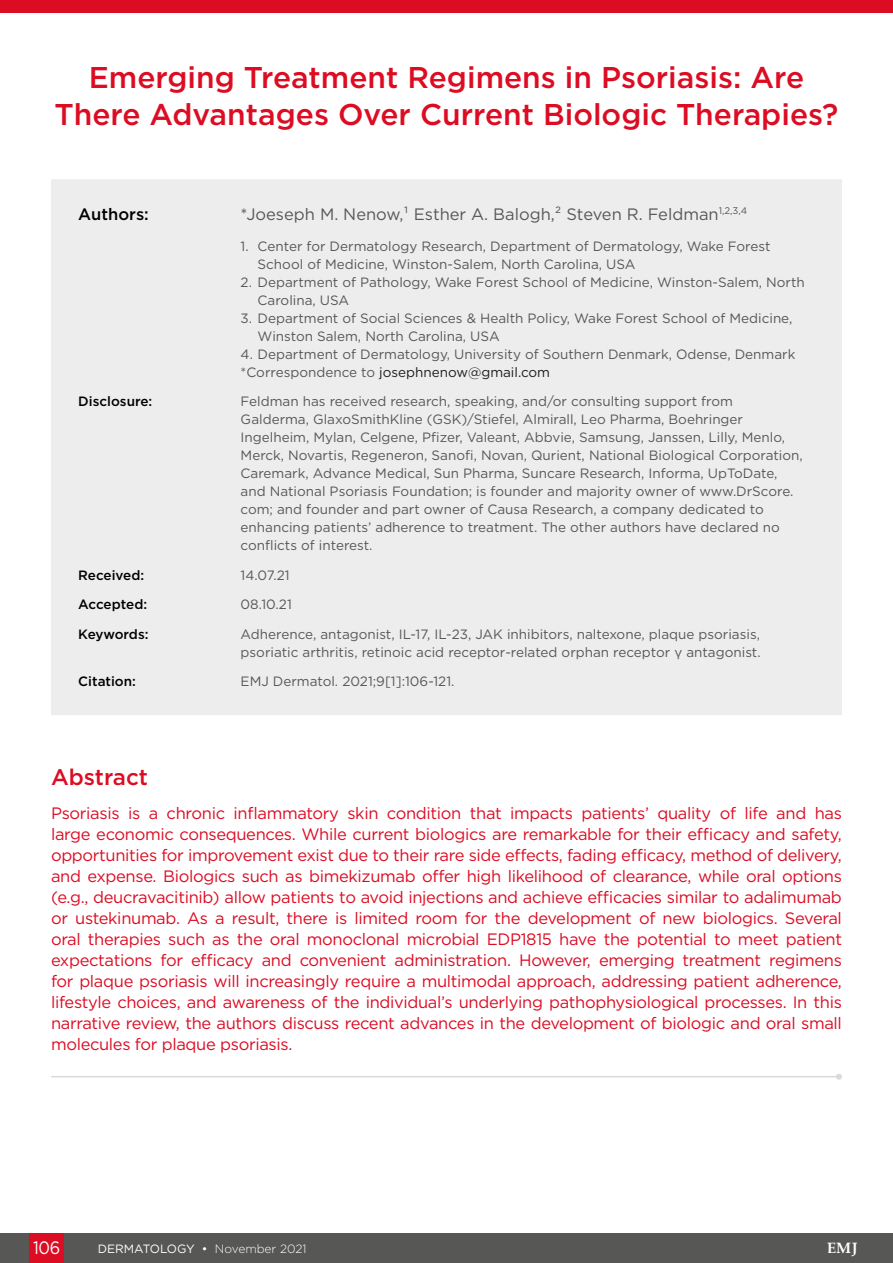
<style>
.page{position:relative;width:893px;height:1263px;background:#fff}
.page>*{position:absolute;margin:0;border:0;box-sizing:border-box;transform-origin:0 0}
.Symposium_Title{font:500 30px/37.5px "Gotham";color:#dc0c23;text-align:center}
.Meeting_Summary_Head{font:500 22.5px "Gotham";color:#dc0c23}
.t1{font:18px "Gotham";color:#fff;scale:.9 1}
.Meeting_Summary_Body{font:16.5px/21px "Gotham";letter-spacing:-.02em;color:#dc0c23;text-align:justify}
.t2{font:16.5px "Gotham";color:#575756}
.Article_Details__Aut{font:500 16.5px "Gotham";color:#000}
.t3{font:700 15px "Palatino Linotype";color:#fff}
.Article_Details_Body{font:13.5px/18px "Gotham";color:#575756}
.Article_Details_Head{font:500 13.5px "Gotham";color:#000}
.t4{font:13.5px "Gotham";color:#1d1d1d}
.t5{font:12px "Gotham";color:#fff}
.s1{color:#575756}
.s2{font-weight:300}
</style>
<div class="page">
<div style="left:0;top:1233px;width:893px;height:30px;background:#575756"></div>
<div style="left:30px;top:1233px;width:34px;height:30px;background:#dc0c23"></div>
<div style="left:0;top:0;width:893px;height:13px;background:#dc0c23"></div>
<hr style="left:52px;top:1076px;width:787px;height:1px;background:#dbd9dc">
<svg style="left:836px;top:1074px;width:6px;height:6px"></svg>
<div style="left:51px;top:179px;width:791px;height:536px;background:#ededed"></div>
<p class="Symposium_Title" style="left:55px;top:58px;width:785px">Emerging Treatment Regimens in Psoriasis: Are<br>There Advantages Over Current Biologic Therapies?</p>
<p class="Article_Details__Aut" style="left:78px;top:203px;width:72px">Authors:</p>
<p class="t2" style="left:241px;top:203px;width:508px">*Joeseph M. Nenow,¹ Esther A. Balogh,² Steven R. Feldman<sup>1,2,3,4</sup></p>
<p class="Article_Details_Body" style="left:258px;top:236px;width:514px;text-indent:-17px">1. Center for Dermatology Research, Department of Dermatology, Wake Forest<br>School of Medicine, Winston-Salem, North Carolina, USA</p>
<p class="Article_Details_Body" style="left:258px;top:272px;width:549px;text-indent:-17px">2. Department of Pathology, Wake Forest School of Medicine, Winston-Salem, North<br>Carolina, USA</p>
<p class="Article_Details_Body" style="left:258px;top:308px;width:536px;text-indent:-17px">3. Department of Social Sciences &amp; Health Policy, Wake Forest School of Medicine,<br>Winston Salem, North Carolina, USA</p>
<p class="Article_Details_Body" style="left:241px;top:344px;width:556px">4. Department of Dermatology, University of Southern Denmark, Odense, Denmark</p>
<p class="t4" style="left:241px;top:363px;width:311px"><span class="s1">*Correspondence to</span> josephnenow@gmail.com</p>
<p class="Article_Details_Head" style="left:78px;top:392px;width:76px">Disclosure:</p>
<p class="Article_Details_Body" style="left:241px;top:392px;width:564px">Feldman has received research, speaking, and/or consulting support from Galderma, GlaxoSmithKline (GSK)/Stiefel, Almirall, Leo Pharma, Boehringer Ingelheim, Mylan, Celgene, Pfizer, Valeant, Abbvie, Samsung, Janssen, Lilly, Menlo, Merck, Novartis, Regeneron, Sanofi, Novan, Qurient, National Biological Corporation, Caremark, Advance Medical, Sun Pharma, Suncare Research, Informa, UpToDate, and National Psoriasis Foundation; is founder and majority owner of www.DrScore. com; and founder and part owner of Causa Research, a company dedicated to enhancing patients’ adherence to treatment. The other authors have declared no conflicts of interest.</p>
<p class="Article_Details_Head" style="left:78px;top:566px;width:67px">Received:</p>
<p class="Article_Details_Body" style="left:241px;top:566px;width:51px">14.07.21</p>
<p class="Article_Details_Head" style="left:78px;top:596px;width:70px">Accepted:</p>
<p class="Article_Details_Body" style="left:241px;top:595px;width:53px">08.10.21</p>
<p class="Article_Details_Head" style="left:78px;top:625px;width:72px">Keywords:</p>
<p class="Article_Details_Body" style="left:241px;top:625px;width:522px">Adherence, antagonist, IL-17, IL-23, JAK inhibitors, naltexone, plaque psoriasis, psoriatic arthritis, retinoic acid receptor-related orphan receptor γ antagonist.</p>
<p class="Article_Details_Head" style="left:78px;top:673px;width:59px">Citation:</p>
<p class="Article_Details_Body" style="left:241px;top:672px;width:215px">EMJ Dermatol. 2021;9[1]:106-121.</p>
<p class="Meeting_Summary_Head" style="left:51px;top:762px;width:99px">Abstract</p>
<p class="Meeting_Summary_Body" style="left:51px;top:802px;width:792px">Psoriasis is a chronic inflammatory skin condition that impacts patients’ quality of life and has large economic consequences. While current biologics are remarkable for their efficacy and safety, opportunities for improvement exist due to their rare side effects, fading efficacy, method of delivery, and expense. Biologics such as bimekizumab offer high likelihood of clearance, while oral options (e.g., deucravacitinib) allow patients to avoid injections and achieve efficacies similar to adalimumab or ustekinumab. As a result, there is limited room for the development of new biologics. Several oral therapies such as the oral monoclonal microbial EDP1815 have the potential to meet patient expectations for efficacy and convenient administration. However, emerging treatment regimens for plaque psoriasis will increasingly require a multimodal approach, addressing patient adherence, lifestyle choices, and awareness of the individual’s underlying pathophysiological processes. In this narrative review, the authors discuss recent advances in the development of biologic and oral small molecules for plaque psoriasis.</p>
<h3 class="t1" style="left:33px;top:1236px;width:32px">106</h3>
<p class="t5" style="left:98px;top:1241px;width:210px">DERMATOLOGY • <span class="s2">November 2021</span></p>
<p class="t3" style="left:827px;top:1238px;width:32px">EMJ</p>
</div>
